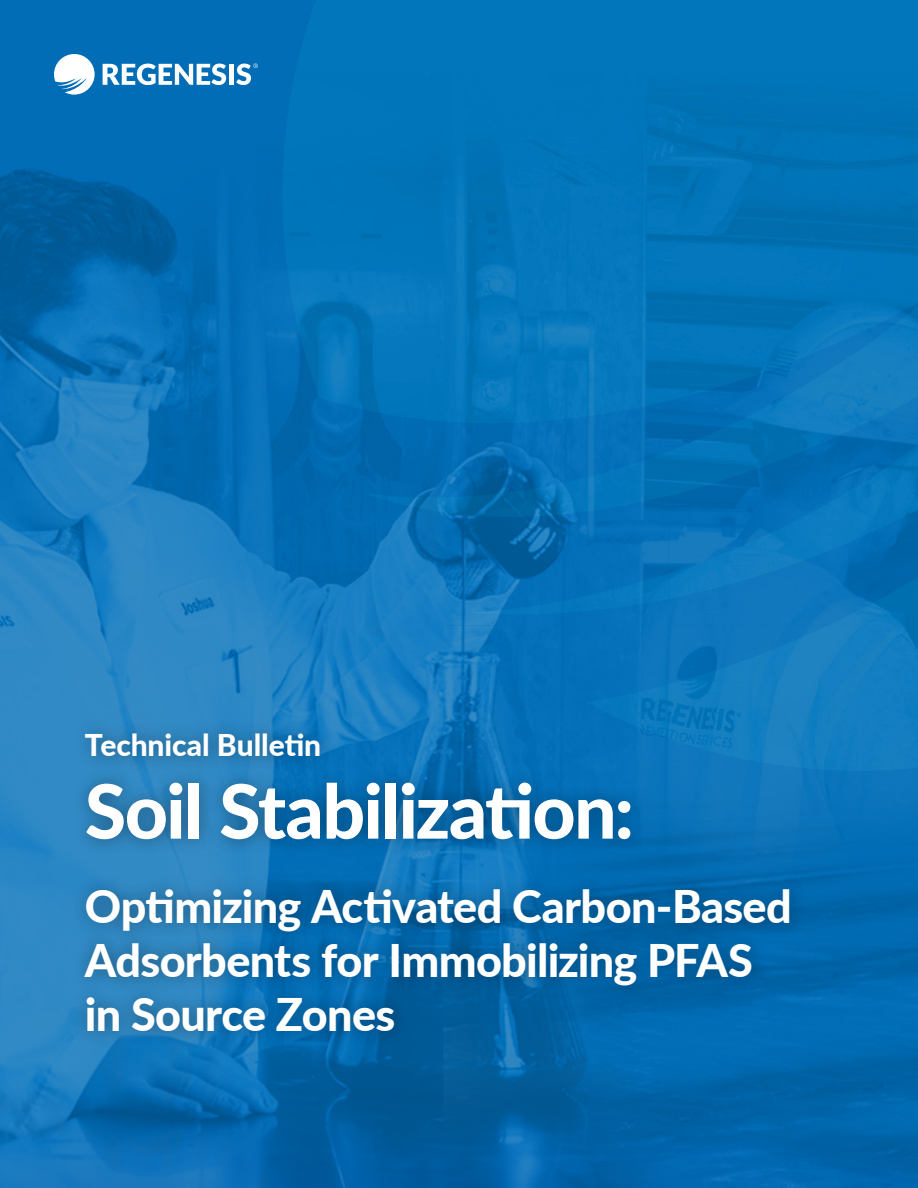
<style>
.page{position:relative;width:918px;height:1188px;background:#fff}
.page>*{position:absolute;margin:0;border:0;box-sizing:border-box;transform-origin:0 0}
.t1{font:800 75px "Lato";letter-spacing:-.025em;color:#fff}
.t2{font:800 45px/54px "Lato";letter-spacing:-.015em;color:#fff}
.t3{font:800 30px "Lato";letter-spacing:-.005em;color:#fff}
</style>
<div class="page">
<img style="left:0;top:0;width:918px;height:1188px">
<svg style="left:282px;top:0;width:636px;height:771px;background:#0674b9"></svg>
<svg style="left:54px;top:54px;width:41px;height:41px"></svg>
<svg style="left:103px;top:64px;width:123px;height:21px"></svg>
<div style="left:229px;top:64px;width:5px;height:21px;background:#fff"></div>
<svg style="left:236px;top:64px;width:22px;height:21px"></svg>
<div style="left:70px;top:718px;width:736px;height:330px;background:#000;opacity:.35"></div>
<p class="t3" style="left:85px;top:723px;width:238px">Technical Bulletin</p>
<h1 class="t1" style="left:85px;top:756px;width:551px">Soil Stabilization:</h1>
<p class="t2" style="left:85px;top:877px;width:709px">Optimizing Activated Carbon-Based<br>Adsorbents for Immobilizing PFAS in Source Zones</p>
</div>
